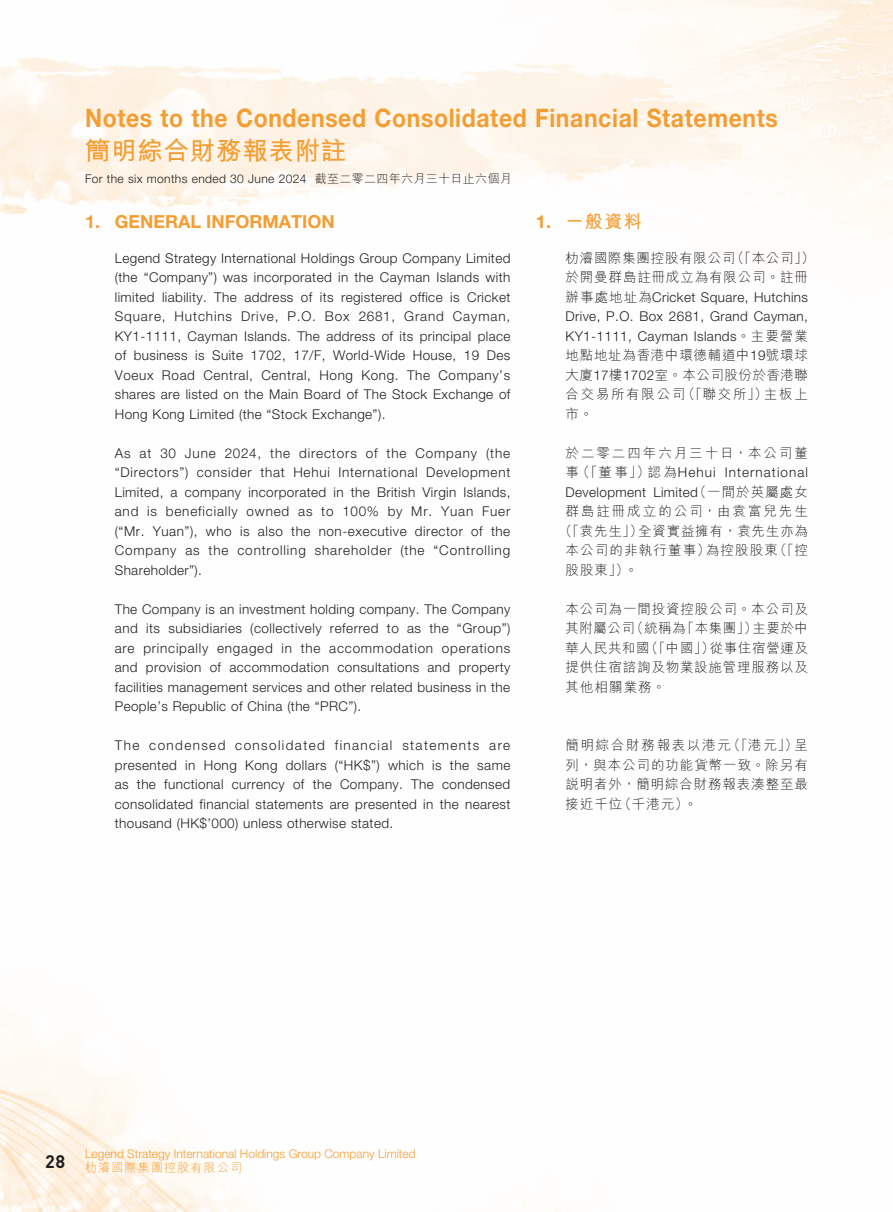
<style>
.page{position:relative;width:893px;height:1212px;background:#fff}
.page>*{position:absolute;margin:0;border:0;box-sizing:border-box;transform-origin:0 0}
.t1{font:700 25.5px "Helvetica Neue LT Std";letter-spacing:.03em;color:#f49d32;scale:.9 1}
.t2{font:700 25.5px "M Hei HK";letter-spacing:.03em;color:#f49d32}
.t3{font:700 18px "Helvetica Neue LT Std";color:#f49d32}
.t4{font:700 18px "M Hei HK";color:#f49d32}
.t5{font:300 13.5px/19.5px "Helvetica Neue LT Std";letter-spacing:.03em;color:#231f20;text-align:justify}
.t6{font:300 13.5px/19.5px "M Hei HK";letter-spacing:.065em;color:#231f20;text-align:justify}
.t7{font:300 13.5px/19.5px "Helvetica Neue LT Std";letter-spacing:.055em;color:#231f20}
.t8{font:300 13.5px "M Hei HK";letter-spacing:.145em;color:#231f20}
.t9{font:300 13.5px "M Hei HK";letter-spacing:.085em;color:#231f20}
.t10{font:300 12px "Helvetica Neue LT Std";color:#f49d32}
.t11{font:300 12px "Helvetica Neue LT Std";letter-spacing:.03em;color:#231f20}
.t12{font:300 12px "M Hei HK";letter-spacing:.1em;color:#f49d32}
.s1{font-family:"M Hei HK"}
.s2{font-family:"Helvetica Neue LT Std"}
</style>
<div class="page">
<img style="left:0;top:0;width:893px;height:1212px">
<h1 class="t1" style="left:85px;top:102px;width:771px">Notes to the Condensed Consolidated Financial Statements</h1>
<h1 class="t2" style="left:85px;top:132px;width:263px">簡明綜合財務報表附註</h1>
<p class="t11" style="left:85px;top:171px;width:428px">For the six months ended 30 June 2024 <span class="s1">截至二零二四年六月三十日止六個月</span></p>
<h2 class="t4" style="left:536px;top:208px;width:107px"><span class="s2">1.</span> 一般資料</h2>
<p class="t6" style="left:566px;top:248px;width:251px">朸濬國際集團控股有限公司（「本公司」）於開曼群島註冊成立為有限公司。註冊</p>
<p class="t5" style="left:566px;top:287px;width:244px"><span class="s1">辦事處地址為</span>Cricket Square, Hutchins Drive, P.O. Box 2681, Grand Cayman, KY1-1111, Cayman Islands<span class="s1">。主要營業</span></p>
<p class="t6" style="left:565px;top:345px;width:244px">地點地址為香港中環德輔道中<span class="s2">19</span>號環球大廈<span class="s2">17</span>樓<span class="s2">1702</span>室。本公司股份於香港聯合交易所有限公司（「聯交所」）主板上市。</p>
<p class="t8" style="left:565px;top:443px;width:244px">於二零二四年六月三十日，本公司董</p>
<p class="t7" style="left:565px;top:463px;width:244px"><span class="s1">事（「董事」）認為</span>Hehui International<br>Development Limited<span class="s1">（一間於英屬處女</span></p>
<p class="t8" style="left:565px;top:502px;width:244px">群島註冊成立的公司，由袁富兒先生</p>
<p class="t6" style="left:559px;top:521px;width:251px">（「袁先生」）全資實益擁有，袁先生亦為</p>
<p class="t9" style="left:565px;top:541px;width:244px">本公司的非執行董事）為控股股東（「控</p>
<p class="t6" style="left:565px;top:560px;width:74px">股股東」）。</p>
<p class="t6" style="left:565px;top:599px;width:244px">本公司為一間投資控股公司。本公司及其附屬公司（統稱為「本集團」）主要於中華人民共和國（「中國」）從事住宿營運及提供住宿諮詢及物業設施管理服務以及其他相關業務。</p>
<h2 class="t3" style="left:85px;top:210px;width:251px">1. GENERAL INFORMATION</h2>
<p class="t5" style="left:115px;top:248px;width:397px">Legend Strategy International Holdings Group Company Limited (the “Company”) was incorporated in the Cayman Islands with limited liability. The address of its registered office is Cricket Square, Hutchins Drive, P.O. Box 2681, Grand Cayman, KY1-1111, Cayman Islands. The address of its principal place of business is Suite 1702, 17/F, World-Wide House, 19 Des Voeux Road Central, Central, Hong Kong. The Company’s shares are listed on the Main Board of The Stock Exchange of Hong Kong Limited (the “Stock Exchange”).</p>
<p class="t5" style="left:115px;top:443px;width:397px">As at 30 June 2024, the directors of the Company (the “Directors”) consider that Hehui International Development Limited, a company incorporated in the British Virgin Islands, and is beneficially owned as to 100% by Mr. Yuan Fuer (“Mr. Yuan”), who is also the non-executive director of the Company as the controlling shareholder (the “Controlling Shareholder”).</p>
<p class="t5" style="left:115px;top:599px;width:397px">The Company is an investment holding company. The Company and its subsidiaries (collectively referred to as the “Group”) are principally engaged in the accommodation operations and provision of accommodation consultations and property facilities management services and other related business in the People’s Republic of China (the “PRC”).</p>
<p class="t5" style="left:115px;top:735px;width:397px">The condensed consolidated financial statements are presented in Hong Kong dollars (“HK$”) which is the same as the functional currency of the Company. The condensed consolidated financial statements are presented in the nearest thousand (HK$’000) unless otherwise stated.</p>
<p class="t6" style="left:565px;top:735px;width:244px">簡明綜合財務報表以港元（「港元」）呈列，與本公司的功能貨幣一致。除另有說明者外，簡明綜合財務報表湊整至最接近千位（千港元）。</p>
<p class="t10" style="left:85px;top:1146px;width:332px">Legend Strategy International Holdings Group Company Limited</p>
<p class="t12" style="left:45px;top:1159px;width:198px"><sup>28</sup> 朸濬國際集團控股有限公司</p>
</div>
